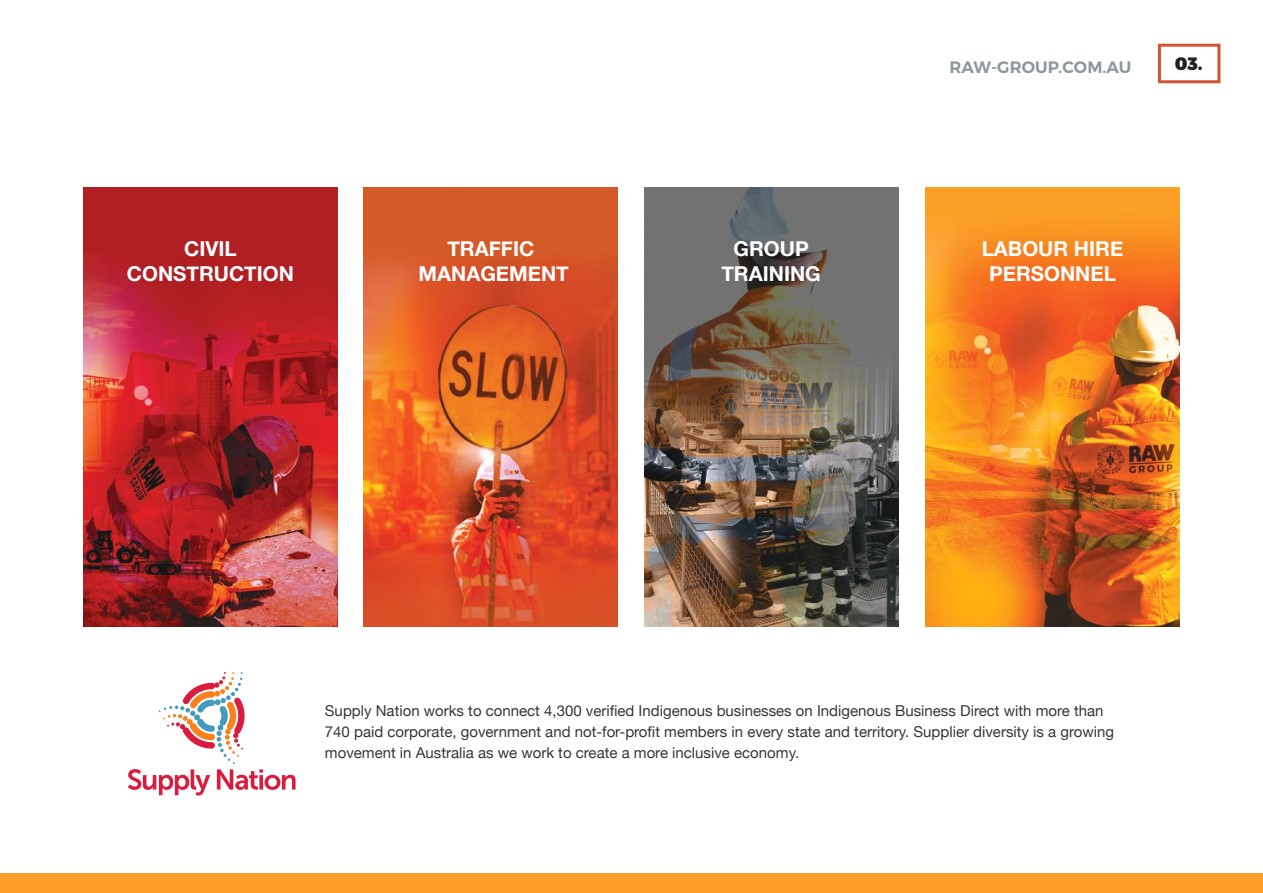
<style>
.page{position:relative;width:1263px;height:893px;background:#fff}
.page>*{position:absolute;margin:0;border:0;box-sizing:border-box;transform-origin:0 0}
.t1{font:700 20.55px/25.2px "Helvetica Neue";color:#fff;text-align:center}
.t2{font:900 18px "Montserrat";color:#241f1f}
.t3{font:600 16.5px "Montserrat";letter-spacing:.01em;color:#8e979c}
.t4{font:15px/21px "Helvetica Neue";color:#393535}
</style>
<div class="page">
<svg style="left:128px;top:672px;width:168px;height:123px"></svg>
<img style="left:83px;top:188px;width:254px;height:438px">
<img style="left:364px;top:188px;width:254px;height:438px">
<img style="left:644px;top:188px;width:254px;height:438px">
<img style="left:925px;top:188px;width:254px;height:438px">
<div style="left:0;top:873px;width:1263px;height:20px;background:#fc9e28"></div>
<div style="left:1158px;top:44px;width:62px;height:39px;border:3px solid #d15435"></div>
<p class="t3" style="left:949px;top:57px;width:184px">RAW-GROUP.COM.AU</p>
<p class="t2" style="left:1175px;top:53px;width:29px">03.</p>
<h1 class="t1" style="left:127px;top:236px;width:169px">CIVIL<br>CONSTRUCTION</h1>
<h1 class="t1" style="left:418px;top:236px;width:152px">TRAFFIC<br>MANAGEMENT</h1>
<h1 class="t1" style="left:721px;top:236px;width:101px">GROUP<br>TRAINING</h1>
<h1 class="t1" style="left:982px;top:236px;width:143px">LABOUR HIRE<br>PERSONNEL</h1>
<p class="t4" style="left:325px;top:701px;width:791px">Supply Nation works to connect 4,300 verified Indigenous businesses on Indigenous Business Direct with more than<br>740 paid corporate, government and not-for-profit members in every state and territory. Supplier diversity is a growing movement in Australia as we work to create a more inclusive economy.</p>
</div>
